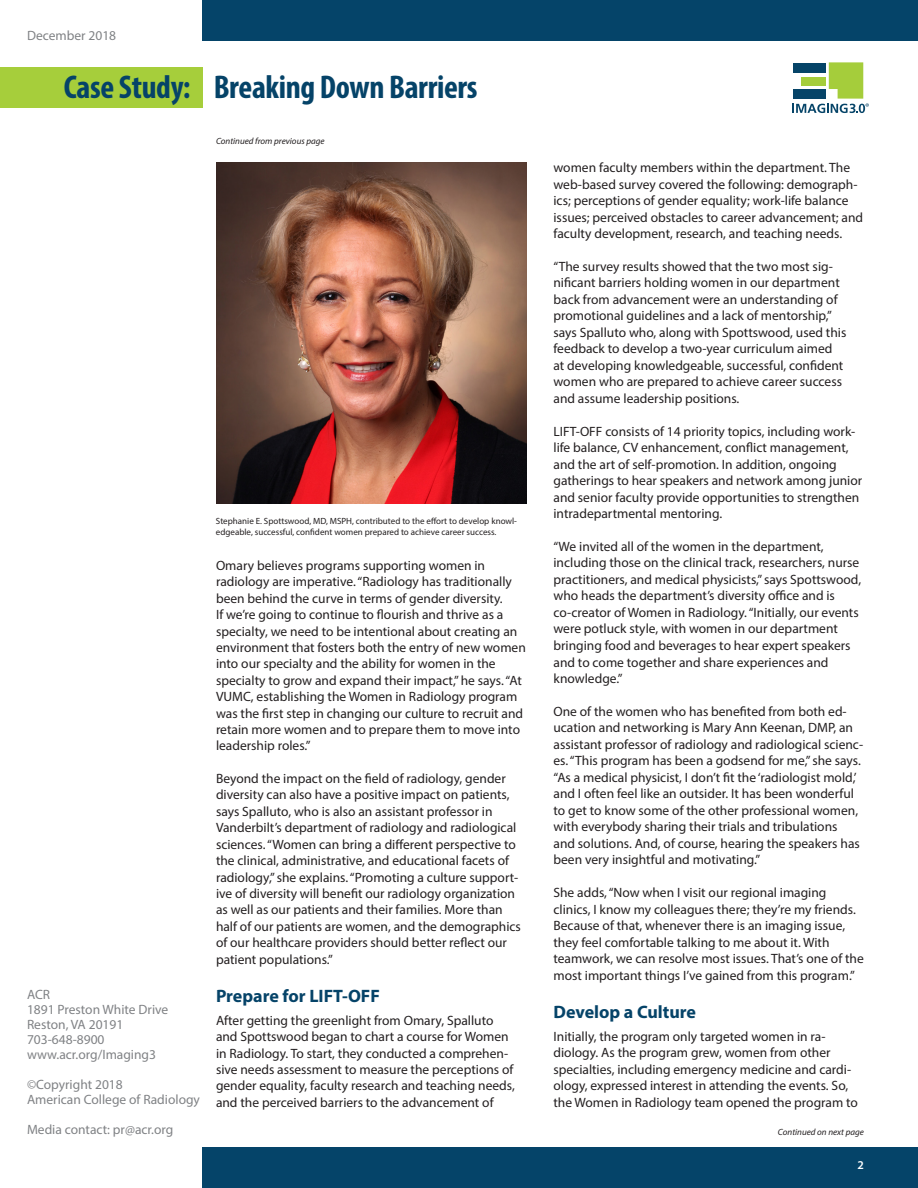
<style>
.page{position:relative;width:918px;height:1188px;background:#fff}
.page>*{position:absolute;margin:0;border:0;box-sizing:border-box;transform-origin:0 0}
.t1{font:700 condensed 33px "Myriad Pro";letter-spacing:-.01em;color:#054368}
.Heading{font:700 18px "Myriad Pro";color:#054368}
.Body{font:13.5px/16.5px "Myriad Pro";color:#231f20}
.t2{font:13.5px/15px "Myriad Pro";color:#808285}
.t3{font:600 12px "Myriad Pro";color:#fff}
.Endnote{font:9px/10.8px "Myriad Pro";color:#231f20}
.t4{font:italic 9px "Myriad Pro";color:#231f20}
</style>
<div class="page">
<div style="left:202px;top:0;width:716px;height:40px;background:#054469"></div>
<div style="left:0;top:68px;width:202px;height:40px;background:#a6ce3b"></div>
<div style="left:202px;top:1148px;width:716px;height:40px;background:#054469"></div>
<svg style="left:792px;top:62px;width:77px;height:51px"></svg>
<img style="left:216px;top:162px;width:311px;height:342px">
<p class="t2" style="left:27px;top:28px;width:91px">December 2018</p>
<h1 class="t1" style="left:64px;top:67px;width:415px">Case Study: Breaking Down Barriers</h1>
<p class="t4" style="left:216px;top:136px;width:110px">Continued from previous page</p>
<p class="t2" style="left:27px;top:987px;width:143px">ACR<br>1891 Preston White Drive<br>Reston, VA 20191<br>703-648-8900 www.acr.org/Imaging3</p>
<p class="t2" style="left:27px;top:1077px;width:175px">©Copyright 2018<br>American College of Radiology</p>
<p class="t2" style="left:27px;top:1122px;width:148px">Media contact: pr@acr.org</p>
<p class="Endnote" style="left:216px;top:516px;width:303px">Stephanie E. Spottswood, MD, MSPH, contributed to the effort to develop knowl&shy;edgeable, successful, confident women prepared to achieve career success.</p>
<p class="Body" style="left:216px;top:557px;width:311px">Omary believes programs supporting women in radiology are imperative. “Radiology has traditionally been behind the curve in terms of gender diversity.<br>If we’re going to continue to flourish and thrive as a specialty, we need to be intentional about creating an environment that fosters both the entry of new women into our specialty and the ability for women in the specialty to grow and expand their impact,” he says. “At VUMC, establishing the Women in Radiology program was the first step in changing our culture to recruit and retain more women and to prepare them to move into leadership roles.”</p>
<p class="Body" style="left:216px;top:770px;width:306px">Beyond the impact on the field of radiology, gender diversity can also have a positive impact on patients, says Spalluto, who is also an assistant professor in Vanderbilt’s department of radiology and radiological sciences. “Women can bring a different perspective to the clinical, administrative, and educational facets of radiology,” she explains. “Promoting a culture support&shy;ive of diversity will benefit our radiology organization as well as our patients and their families. More than half of our patients are women, and the demographics of our healthcare providers should better reflect our patient populations.”</p>
<p class="Heading" style="left:216px;top:984px;width:165px">Prepare for LIFT-OFF</p>
<p class="Body" style="left:216px;top:1012px;width:300px">After getting the greenlight from Omary, Spalluto and Spottswood began to chart a course for Women in Radiology. To start, they conducted a comprehen&shy;sive needs assessment to measure the perceptions of gender equality, faculty research and teaching needs, and the perceived barriers to the advancement of</p>
<p class="Body" style="left:554px;top:159px;width:311px">women faculty members within the department. The web-based survey covered the following: demograph&shy;ics; perceptions of gender equality; work-life balance issues; perceived obstacles to career advancement; and faculty development, research, and teaching needs.</p>
<p class="Body" style="left:554px;top:258px;width:294px">“The survey results showed that the two most sig&shy;nificant barriers holding women in our department back from advancement were an understanding of promotional guidelines and a lack of mentorship,” says Spalluto who, along with Spottswood, used this feedback to develop a two-year curriculum aimed at developing knowledgeable, successful, confident women who are prepared to achieve career success and assume leadership positions.</p>
<p class="Body" style="left:554px;top:423px;width:310px">LIFT-OFF consists of 14 priority topics, including work&shy;life balance, CV enhancement, conflict management, and the art of self-promotion. In addition, ongoing gatherings to hear speakers and network among junior and senior faculty provide opportunities to strengthen intradepartmental mentoring.</p>
<p class="Body" style="left:554px;top:538px;width:309px">“We invited all of the women in the department, including those on the clinical track, researchers, nurse practitioners, and medical physicists,” says Spottswood, who heads the department’s diversity office and is co-creator of Women in Radiology. “Initially, our events were potluck style, with women in our department bringing food and beverages to hear expert speakers and to come together and share experiences and knowledge.”</p>
<p class="Body" style="left:554px;top:703px;width:311px">One of the women who has benefited from both ed&shy;ucation and networking is Mary Ann Keenan, DMP, an assistant professor of radiology and radiological scienc&shy;es. “This program has been a godsend for me,” she says. “As a medical physicist, I don’t fit the ‘radiologist mold,’ and I often feel like an outsider. It has been wonderful to get to know some of the other professional women, with everybody sharing their trials and tribulations<br>and solutions. And, of course, hearing the speakers has been very insightful and motivating.”</p>
<p class="Body" style="left:554px;top:884px;width:312px">She adds, “Now when I visit our regional imaging clinics, I know my colleagues there; they’re my friends.<br>Because of that, whenever there is an imaging issue, they feel comfortable talking to me about it. With teamwork, we can resolve most issues. That’s one of the most important things I’ve gained from this program.”</p>
<p class="Heading" style="left:554px;top:1000px;width:144px">Develop a Culture</p>
<p class="Body" style="left:554px;top:1028px;width:306px">Initially, the program only targeted women in ra&shy;diology. As the program grew, women from other specialties, including emergency medicine and cardi&shy;ology, expressed interest in attending the events. So, the Women in Radiology team opened the program to</p>
<p class="t4" style="left:778px;top:1126px;width:88px">Continued on next page</p>
<p class="t3" style="left:858px;top:1157px;width:8px">2</p>
</div>
